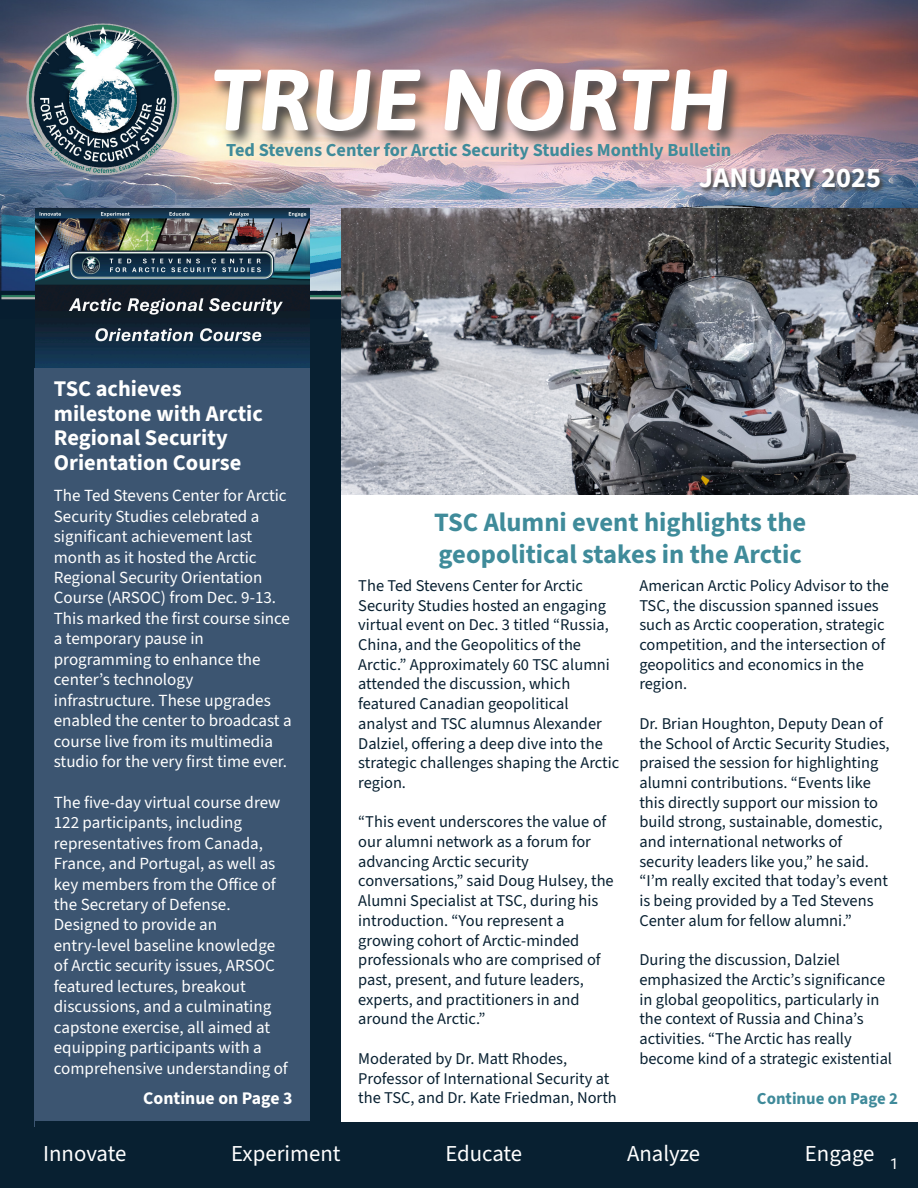
<style>
.page{position:relative;width:918px;height:1188px;background:#082031}
.page>*{position:absolute;margin:0;border:0;box-sizing:border-box;transform-origin:0 0}
.t1{font:italic 700 86.55px "Asap";color:#fff}
.t2{font:700 28.5px "Source Sans 3";color:#fff}
.t3{font:700 26.55px/32px "Source Sans 3";color:#3f8b9a}
.t4{font:22.8px "Source Sans 3";color:#fff}
.t5{font:700 22.5px/24.5px "Source Sans 3";color:#fff}
.t6{font:700 18.3px "Source Sans 3";color:#3f8b9a}
.t7{font:700 17.7px "Source Sans 3";color:#fff}
.t8{font:17.1px/20.4px "Source Sans 3";color:#fff}
.t9{font:700 16.8px "Source Sans 3";color:#3f8a9a}
.t10{font:16.35px/19.6px "Source Sans 3";color:#082031}
.t11{font:15px "Heebo";color:#fff}
</style>
<div class="page">
<img style="left:0;top:0;width:918px;height:300px">
<img style="left:161px;top:18px;width:661px;height:172px">
<img style="left:35px;top:208px;width:275px;height:161px">
<div style="left:35px;top:369px;width:275px;height:758px;background:#3c5571"></div>
<div style="left:35px;top:1122px;width:883px;height:66px;background:#082031"></div>
<img style="left:667px;top:152px;width:251px;height:56px">
<div style="left:341px;top:208px;width:577px;height:914px;background:#fff"></div>
<img style="left:341px;top:208px;width:577px;height:286px">
<h1 class="t1" style="left:211px;top:40px;width:521px">TRUE NORTH</h1>
<p class="t6" style="left:226px;top:138px;width:507px">Ted Stevens Center for Arctic Security Studies Monthly Bulletin</p>
<h2 class="t2" style="left:699px;top:159px;width:184px">JANUARY 2025</h2>
<h3 class="t5" style="left:54px;top:376px;width:211px">TSC achieves milestone with Arctic<br>Regional Security<br>Orientation Course</h3>
<p class="t8" style="left:54px;top:485px;width:239px">The Ted Stevens Center for Arctic<br>Security Studies celebrated a significant achievement last month as it hosted the Arctic<br>Regional Security Orientation<br>Course (ARSOC) from Dec. 9-13.<br>This marked the first course since a temporary pause in programming to enhance the center’s technology infrastructure. These upgrades enabled the center to broadcast a course live from its multimedia studio for the very first time ever.</p>
<p class="t8" style="left:54px;top:792px;width:236px">The five-day virtual course drew<br>122 participants, including representatives from Canada,<br>France, and Portugal, as well as key members from the Office of the Secretary of Defense.<br>Designed to provide an entry-level baseline knowledge of Arctic security issues, ARSOC featured lectures, breakout discussions, and a culminating capstone exercise, all aimed at equipping participants with a comprehensive understanding of</p>
<p class="t7" style="left:143px;top:1086px;width:151px">Continue on Page 3</p>
<h3 class="t3" style="left:434px;top:506px;width:374px">TSC Alumni event highlights the geopolitical stakes in the Arctic</h3>
<p class="t10" style="left:639px;top:576px;width:251px">American Arctic Policy Advisor to the<br>TSC, the discussion spanned issues such as Arctic cooperation, strategic competition, and the intersection of geopolitics and economics in the region.</p>
<p class="t10" style="left:639px;top:714px;width:252px">Dr. Brian Houghton, Deputy Dean of the School of Arctic Security Studies, praised the session for highlighting alumni contributions. “Events like this directly support our mission to build strong, sustainable, domestic, and international networks of security leaders like you,” he said. “I’m really excited that today’s event is being provided by a Ted Stevens Center alum for fellow alumni.”</p>
<p class="t10" style="left:639px;top:950px;width:254px">During the discussion, Dalziel emphasized the Arctic’s significance in global geopolitics, particularly in the context of Russia and China’s activities. “The Arctic has really become kind of a strategic existential</p>
<p class="t9" style="left:757px;top:1088px;width:143px">Continue on Page 2</p>
<p class="t10" style="left:358px;top:576px;width:263px">The Ted Stevens Center for Arctic Security Studies hosted an engaging virtual event on Dec. 3 titled “Russia, China, and the Geopolitics of the Arctic.” Approximately 60 TSC alumni attended the discussion, which featured Canadian geopolitical analyst and TSC alumnus Alexander Dalziel, offering a deep dive into the strategic challenges shaping the Arctic region.</p>
<p class="t10" style="left:358px;top:812px;width:257px">“This event underscores the value of our alumni network as a forum for advancing Arctic security conversations,” said Doug Hulsey, the<br>Alumni Specialist at TSC, during his introduction. “You represent a growing cohort of Arctic-minded professionals who are comprised of past, present, and future leaders, experts, and practitioners in and around the Arctic.”</p>
<p class="t10" style="left:358px;top:1049px;width:260px">Moderated by Dr. Matt Rhodes,<br>Professor of International Security at the TSC, and Dr. Kate Friedman, North</p>
<h3 class="t4" style="left:43px;top:1139px;width:85px">Innovate</h3>
<h3 class="t4" style="left:231px;top:1139px;width:111px">Experiment</h3>
<h3 class="t4" style="left:445px;top:1139px;width:78px">Educate</h3>
<h3 class="t4" style="left:627px;top:1139px;width:75px">Analyze</h3>
<h3 class="t4" style="left:805px;top:1139px;width:71px">Engage</h3>
<p class="t11" style="left:890px;top:1153px;width:10px">1</p>
</div>
